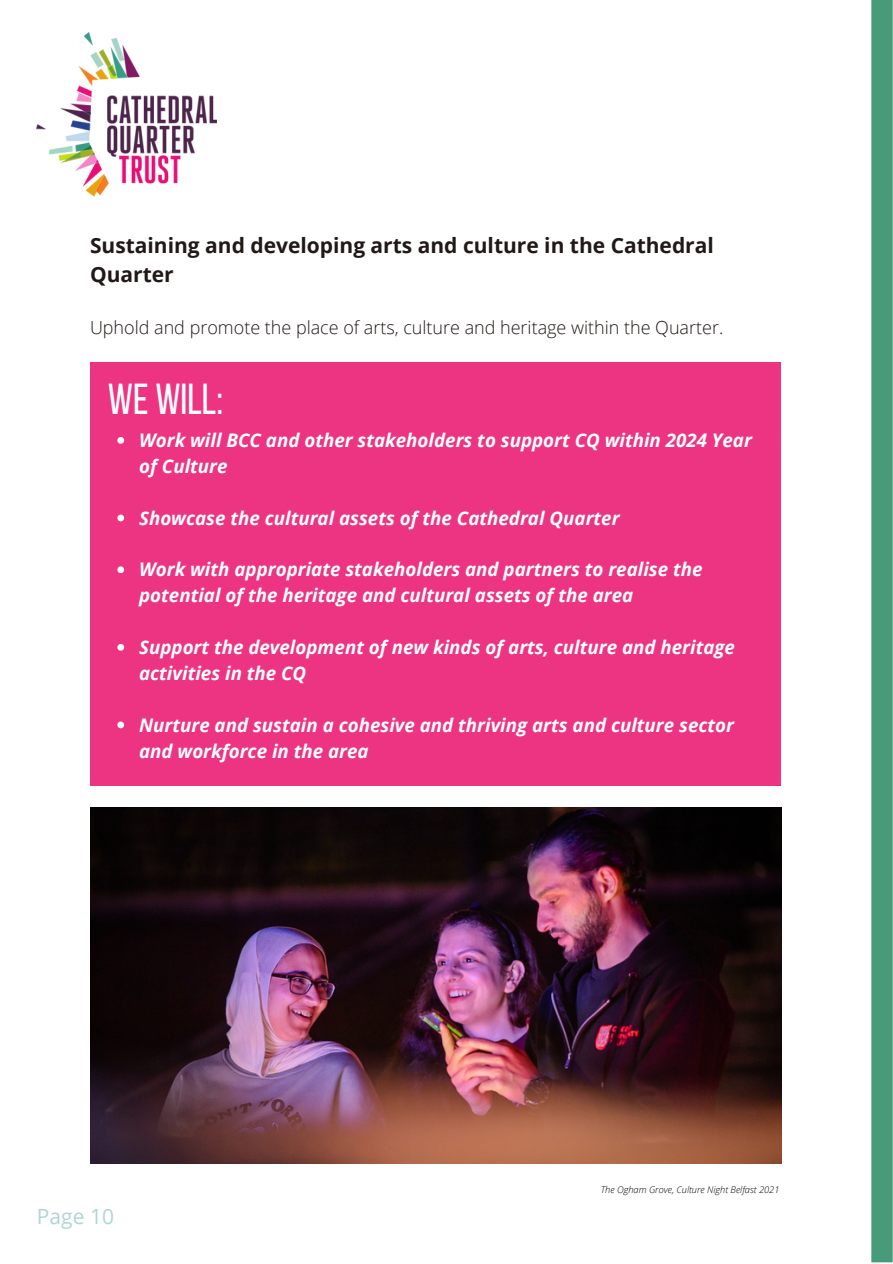
<style>
.page{position:relative;width:893px;height:1264px;background:#fff}
.page>*{position:absolute;margin:0;border:0;box-sizing:border-box;transform-origin:0 0}
.t1{font:43.2px "Bebas Neue";color:#fff}
.t2{font:700 21px/29.2px "Open Sans";color:#201917}
.t3{font:21px "Open Sans";color:#aed6d3}
.t4{font:italic 700 18.75px/25.8px "Open Sans";color:#fff}
.t5{font:300 18px "Open Sans";color:#201917}
.t6{font:italic 300 9.3px "Open Sans";color:#000}
</style>
<div class="page">
<img style="left:37px;top:33px;width:180px;height:164px">
<div style="left:871px;top:0;width:21px;height:1262px;background:#489b79"></div>
<div style="left:90px;top:362px;width:690px;height:423px;background:#ed3483"></div>
<img style="left:90px;top:807px;width:691px;height:356px">
<svg style="left:117px;top:437px;width:7px;height:7px"></svg>
<svg style="left:117px;top:514px;width:7px;height:7px"></svg>
<svg style="left:117px;top:566px;width:7px;height:7px"></svg>
<svg style="left:117px;top:644px;width:7px;height:6px"></svg>
<svg style="left:117px;top:721px;width:7px;height:7px"></svg>
<p class="t2" style="left:90px;top:230px;width:625px">Sustaining and developing arts and culture in the Cathedral<br>Quarter</p>
<p class="t5" style="left:90px;top:314px;width:634px">Uphold and promote the place of arts, culture and heritage within the Quarter.</p>
<p class="t1" style="left:108px;top:381px;width:117px">WE WILL:</p>
<p class="t4" style="left:139px;top:427px;width:614px">Work will BCC and other stakeholders to support CQ within 2024 Year of Culture</p>
<p class="t4" style="left:139px;top:504px;width:482px">Showcase the cultural assets of the Cathedral Quarter</p>
<p class="t4" style="left:139px;top:556px;width:565px">Work with appropriate stakeholders and partners to realise the potential of the heritage and cultural assets of the area</p>
<p class="t4" style="left:139px;top:634px;width:597px">Support the development of new kinds of arts, culture and heritage activities in the CQ</p>
<p class="t4" style="left:139px;top:711px;width:596px">Nurture and sustain a cohesive and thriving arts and culture sector and workforce in the area</p>
<p class="t3" style="left:37px;top:1201px;width:78px">Page 10</p>
<p class="t6" style="left:600px;top:1183px;width:180px">The Ogham Grove, Culture Night Belfast 2021</p>
</div>
